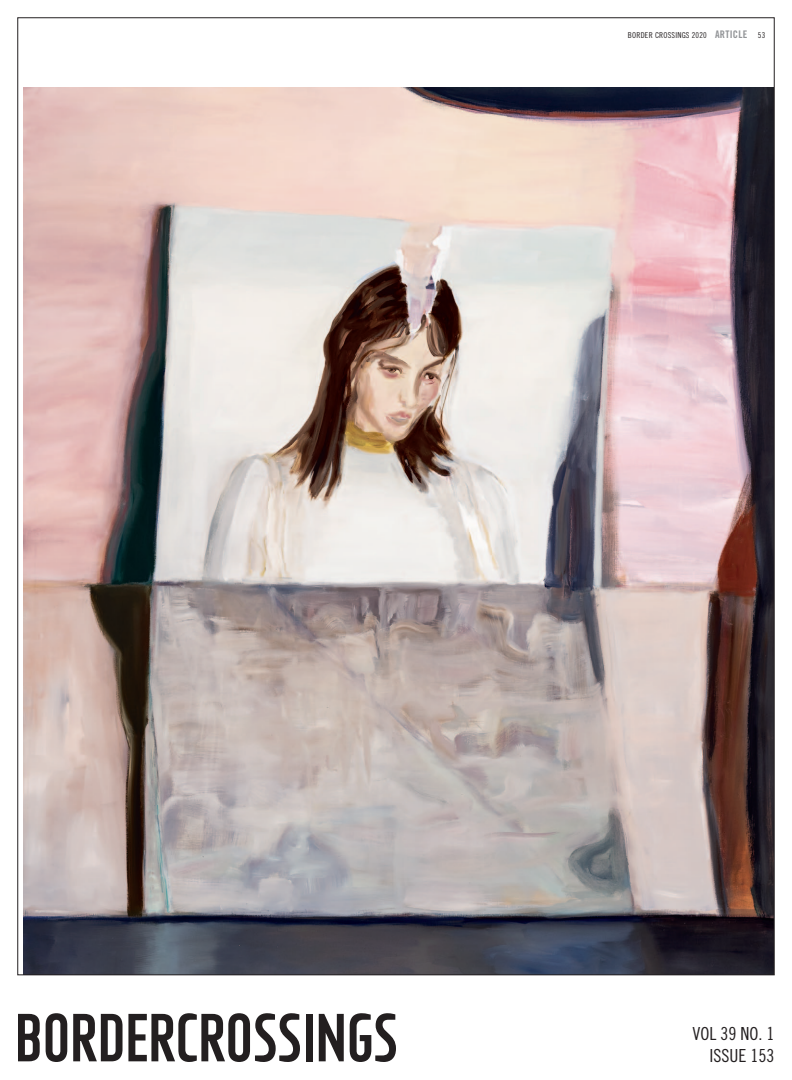
<style>
.page{position:relative;width:792px;height:1080px;background:#fff}
.page>*{position:absolute;margin:0;border:0;box-sizing:border-box;transform-origin:0 0}
.t1{font:18px/21.6px "Trade Gothic Cond Eighteen";color:#231f20;text-align:right}
.t2{font:8.1px "Trade Gothic Cond Eighteen";letter-spacing:.025em;color:#231f20}
.t3{font:7px "Helvetica";color:#231f20}
.s1{font-family:"Trade Gothic Bold Cond Twenty";font-size:10.4px;color:#939598}
</style>
<div class="page">
<img style="left:17px;top:17px;width:758px;height:958px">
<svg style="left:18px;top:1014px;width:22px;height:47px"></svg>
<svg style="left:46px;top:1013px;width:21px;height:49px"></svg>
<svg style="left:73px;top:1013px;width:227px;height:49px"></svg>
<div style="left:306px;top:1014px;width:7px;height:47px;background:#231f20"></div>
<svg style="left:319px;top:1014px;width:25px;height:47px"></svg>
<svg style="left:350px;top:1013px;width:46px;height:49px"></svg>
<p class="t2" style="left:628px;top:31px;width:139px">BORDER CROSSINGS 2020 <span class="s1">ARTICLE</span> 53</p>
<p class="t3" style="left:706px;top:1023px;width:69px">2020-03-03 2:43 AM</p>
<h1 class="t1" style="left:693px;top:1023px;width:83px">VOL 39 NO. 1<br>ISSUE 153</h1>
</div>
